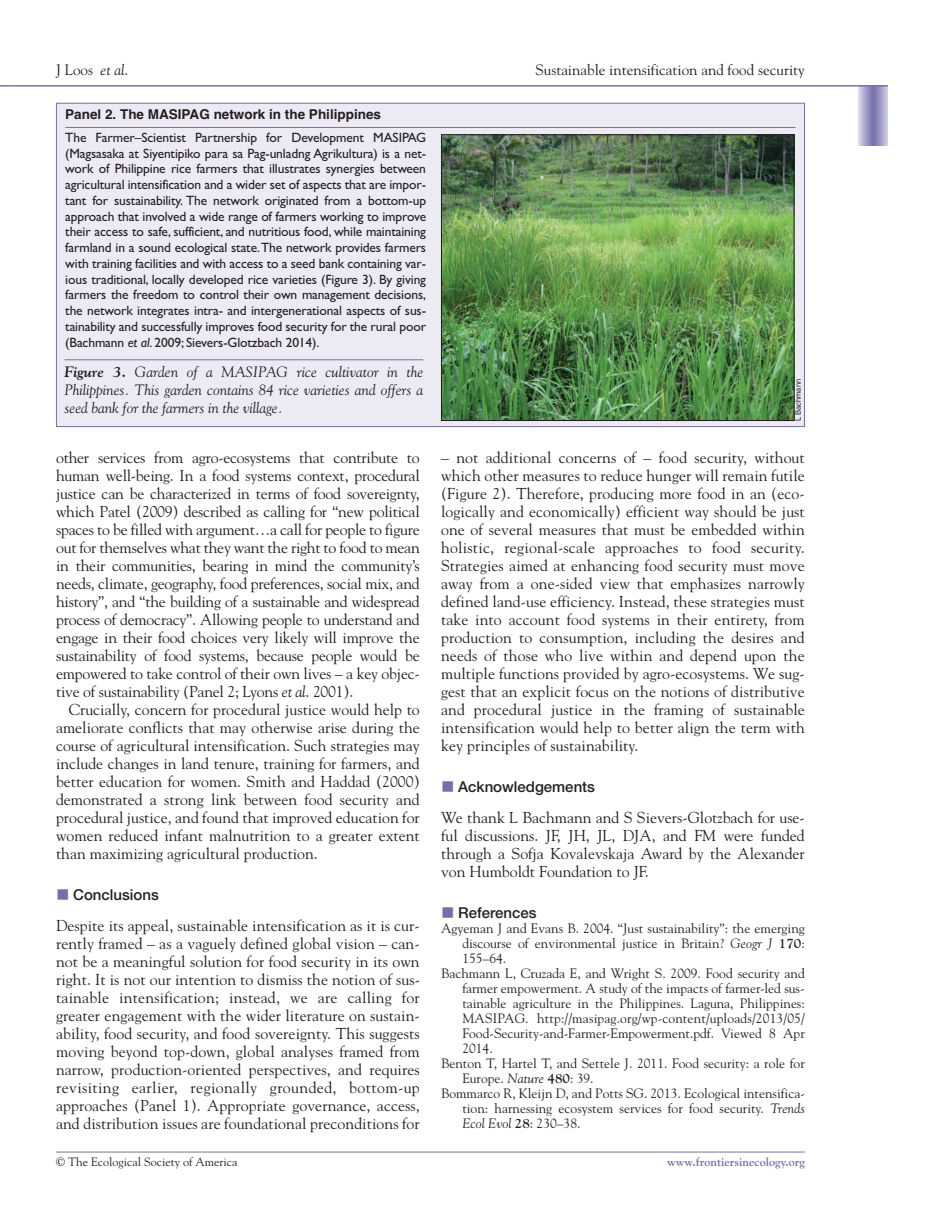
<style>
.page{position:relative;width:946px;height:1218px;background:#fff}
.page>*{position:absolute;margin:0;border:0;box-sizing:border-box;transform-origin:0 0}
.t1{font:15.75px/18px "Goudy";color:#231f20;text-align:justify}
.t2{font:italic 15px/18px "Goudy";color:#231f20;text-align:justify}
.t3{font:15px "Goudy";color:#231f20}
.t4{font:500 15px "Helvetica Neue";color:#231f20}
.t5{font:13.5px/15.8px "Gill Sans";letter-spacing:-.01em;color:#231f20;text-align:justify}
.t6{font:13.5px "Goudy";color:#231f20}
.t7{font:700 13.5px "Helvetica";color:#231f20}
.t8{font:italic 13.5px "Goudy";color:#231f20}
.t9{font:12px "Goudy";color:#231f20}
.t10{font:700 12px "Goudy";color:#7570ac}
.t11{font:7.5px "Helvetica";color:#231f20}
.s1{font-style:italic}
.s2{font-weight:700}
.s3{color:#7570ac}
.s4{font-weight:700;font-style:normal}
.s5{font-style:normal}
</style>
<div class="page">
<svg style="left:0;top:85px;width:14px;height:2px"></svg>
<svg style="left:858px;top:87px;width:29px;height:58px;background:#a39fc8"></svg>
<hr style="left:14px;top:85px;width:873px;height:2px;background:#7570ac">
<hr style="left:56px;top:1151px;width:748px;height:1px;background:#7570ac">
<div style="left:56px;top:102px;width:749px;height:325px;background:#ecebf4"></div>
<img style="left:443px;top:136px;width:349px;height:283px">
<div style="left:441px;top:134px;width:353px;height:287px;border:1px solid #231f20"></div>
<hr style="left:65px;top:359px;width:358px;height:1px;background:#7570ac">
<p class="t3" style="left:56px;top:64px;width:74px">J Loos <span class="s1">et al</span>.</p>
<p class="t3" style="left:535px;top:64px;width:271px">Sustainable intensification and food security</p>
<p class="t7" style="left:65px;top:109px;width:317px">Panel 2. The MASIPAG network in the Philippines</p>
<p class="t5" style="left:65px;top:131px;width:362px">The Farmer–Scientist Partnership for Development MASIPAG (Magsasaka at Siyentipiko para sa Pag-unladng Agrikultura) is a net&shy;work of Philippine rice farmers that illustrates synergies between agricultural intensification and a wider set of aspects that are impor&shy;tant for sustainability. The network originated from a bottom-up approach that involved a wide range of farmers working to improve their access to safe, sufficient, and nutritious food, while maintaining farmland in a sound ecological state. The network provides farmers with training facilities and with access to a seed bank containing var&shy;ious traditional, locally developed rice varieties (Figure 3). By giving farmers the freedom to control their own management decisions, the network integrates intra- and intergenerational aspects of sus&shy;tainability and successfully improves food security for the rural poor (Bachmann <span class="s1">et al</span>. 2009; Sievers-Glotzbach 2014).</p>
<p class="t2" style="left:65px;top:364px;width:360px"><span class="s2">Figure 3.</span> Garden of a MASIPAG rice cultivator in the Philippines. This garden contains 84 rice varieties and offers a seed bank for the farmers in the village.</p>
<p class="t1" style="left:56px;top:450px;width:365px">other services from agro-ecosystems that contribute to human well-being. In a food systems context, procedural justice can be characterized in terms of food sovereignty, which Patel (2009) described as calling for “new political spaces to be filled with argument…a call for people to figure out for themselves what they want the right to food to mean in their communities, bearing in mind the community’s needs, climate, geography, food preferences, social mix, and history”, and “the building of a sustainable and widespread process of democracy”. Allowing people to understand and engage in their food choices very likely will improve the sustainability of food systems, because people would be empowered to take control of their own lives – a key objec&shy;tive of sustainability (Panel 2; Lyons <span class="s1">et al</span>. 2001).</p>
<p class="t1" style="left:56px;top:702px;width:365px;text-indent:13px">Crucially, concern for procedural justice would help to ameliorate conflicts that may otherwise arise during the course of agricultural intensification. Such strategies may include changes in land tenure, training for farmers, and better education for women. Smith and Haddad (2000) demonstrated a strong link between food security and procedural justice, and found that improved education for women reduced infant malnutrition to a greater extent than maximizing agricultural production.</p>
<p class="t4" style="left:56px;top:889px;width:104px"><span class="s3">■</span> Conclusions</p>
<p class="t1" style="left:56px;top:918px;width:365px">Despite its appeal, sustainable intensification as it is cur&shy;rently framed – as a vaguely defined global vision – can&shy;not be a meaningful solution for food security in its own right. It is not our intention to dismiss the notion of sus&shy;tainable intensification; instead, we are calling for greater engagement with the wider literature on sustain&shy;ability, food security, and food sovereignty. This suggests moving beyond top-down, global analyses framed from narrow, production-oriented perspectives, and requires revisiting earlier, regionally grounded, bottom-up approaches (Panel 1). Appropriate governance, access, and distribution issues are foundational preconditions for</p>
<p class="t11" style="left:795px;top:421px;width:43px;rotate:-90deg">L Bachmann</p>
<p class="t1" style="left:441px;top:450px;width:365px">– not additional concerns of – food security, without which other measures to reduce hunger will remain futile (Figure 2). Therefore, producing more food in an (eco&shy;logically and economically) efficient way should be just one of several measures that must be embedded within holistic, regional-scale approaches to food security.<br>Strategies aimed at enhancing food security must move away from a one-sided view that emphasizes narrowly defined land-use efficiency. Instead, these strategies must take into account food systems in their entirety, from production to consumption, including the desires and needs of those who live within and depend upon the multiple functions provided by agro-ecosystems. We sug&shy;gest that an explicit focus on the notions of distributive and procedural justice in the framing of sustainable intensification would help to better align the term with key principles of sustainability.</p>
<p class="t4" style="left:441px;top:781px;width:155px"><span class="s3">■</span> Acknowledgements</p>
<p class="t1" style="left:441px;top:810px;width:365px">We thank L Bachmann and S Sievers-Glotzbach for use&shy;ful discussions. JF, JH, JL, DJA, and FM were funded through a Sofja Kovalevskaja Award by the Alexander von Humboldt Foundation to JF.</p>
<p class="t4" style="left:441px;top:907px;width:97px"><span class="s3">■</span> References</p>
<p class="t6" style="left:441px;top:922px;width:365px">Agyeman J and Evans B. 2004. “Just sustainability”: the emerging</p>
<p class="t6" style="left:462px;top:937px;width:344px">discourse of environmental justice in Britain? <span class="s1">Geogr J</span> <span class="s2">170</span>:</p>
<p class="t6" style="left:462px;top:952px;width:45px">155–64.</p>
<p class="t6" style="left:441px;top:967px;width:365px">Bachmann L, Cruzada E, and Wright S. 2009. Food security and</p>
<p class="t6" style="left:462px;top:982px;width:344px">farmer empowerment. A study of the impacts of farmer-led sus-</p>
<p class="t6" style="left:462px;top:997px;width:344px">tainable agriculture in the Philippines. Laguna, Philippines:</p>
<p class="t6" style="left:462px;top:1012px;width:344px">MASIPAG. http://masipag.org/wp-content/uploads/2013/05/</p>
<p class="t6" style="left:462px;top:1027px;width:344px">Food-Security-and-Farmer-Empowerment.pdf. Viewed 8 Apr</p>
<p class="t6" style="left:462px;top:1042px;width:32px">2014.</p>
<p class="t6" style="left:441px;top:1057px;width:365px">Benton T, Hartel T, and Settele J. 2011. Food security: a role for</p>
<p class="t6" style="left:462px;top:1072px;width:133px">Europe. <span class="s1">Nature</span> <span class="s2">480</span>: 39.</p>
<p class="t6" style="left:441px;top:1087px;width:365px">Bommarco R, Kleijn D, and Potts SG. 2013. Ecological intensifica-</p>
<p class="t6" style="left:462px;top:1102px;width:344px">tion: harnessing ecosystem services for food security. <span class="s1">Trends</span></p>
<p class="t8" style="left:462px;top:1117px;width:120px">Ecol Evol <span class="s4">28</span><span class="s5">: 230–38.</span></p>
<p class="t9" style="left:56px;top:1157px;width:183px">© The Ecological Society of America</p>
<p class="t10" style="left:667px;top:1157px;width:139px">www.frontiersinecology.org</p>
</div>
